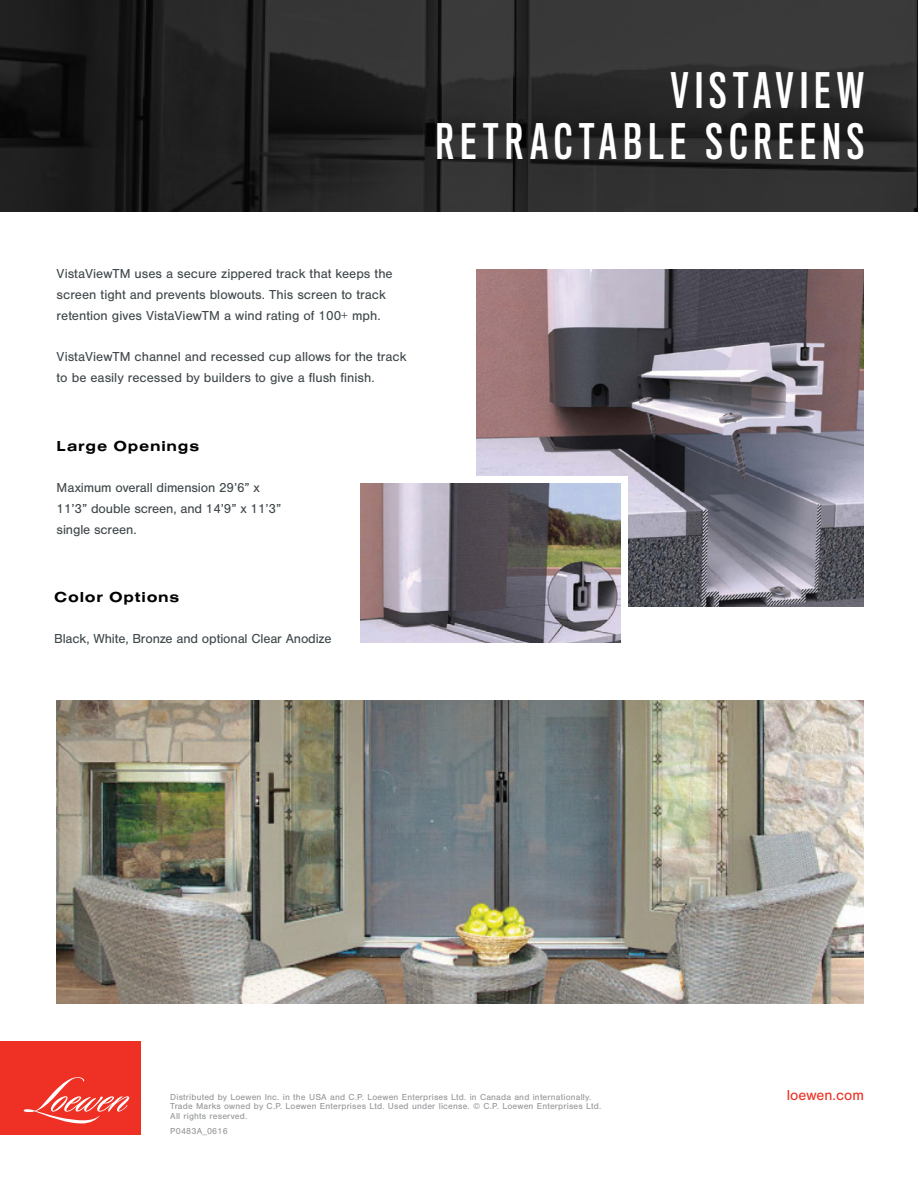
<style>
.page{position:relative;width:918px;height:1188px;background:#fff}
.page>*{position:absolute;margin:0;border:0;box-sizing:border-box;transform-origin:0 0}
.t1{font:45px/51px "Titling Gothic FB Comp Standard";letter-spacing:.145em;color:#fff;text-align:right}
.t2{font:700 15px "Nimbus San Ext";letter-spacing:.05em;color:#000}
.t3{font:15px "Nimbus San";color:#ee3124}
.t4{font:13.5px/21px "Nimbus San";color:#3f474a}
.t5{font:9px/9.8px "Nimbus San";letter-spacing:.02em;color:#939598}
</style>
<div class="page">
<div style="left:0;top:1041px;width:140px;height:94px;background:#ee3124"></div>
<svg style="left:23px;top:1077px;width:107px;height:46px"></svg>
<img style="left:476px;top:269px;width:388px;height:337px">
<img style="left:57px;top:700px;width:807px;height:304px">
<svg style="left:457px;top:477px;width:171px;height:153px"></svg>
<img style="left:361px;top:484px;width:259px;height:159px">
<img style="left:0;top:0;width:918px;height:212px">
<h1 class="t1" style="left:436px;top:67px;width:430px">VISTAVIEW<br>RETRACTABLE SCREENS</h1>
<p class="t4" style="left:57px;top:263px;width:338px">VistaViewTM uses a secure zippered track that keeps the screen tight and prevents blowouts. This screen to track retention gives VistaViewTM a wind rating of 100+ mph.</p>
<p class="t4" style="left:57px;top:347px;width:352px">VistaViewTM channel and recessed cup allows for the track to be easily recessed by builders to give a flush finish.</p>
<p class="t2" style="left:57px;top:436px;width:144px">Large Openings</p>
<p class="t4" style="left:57px;top:477px;width:226px">Maximum overall dimension 29’6” x<br>11’3” double screen, and 14’9” x 11’3” single screen.</p>
<p class="t2" style="left:54px;top:587px;width:127px">Color Options</p>
<p class="t4" style="left:54px;top:629px;width:279px">Black, White, Bronze and optional Clear Anodize</p>
<p class="t5" style="left:170px;top:1092px;width:433px">Distributed by Loewen Inc. in the USA and C.P. Loewen Enterprises Ltd. in Canada and internationally.<br>Trade Marks owned by C.P. Loewen Enterprises Ltd. Used under license. © C.P. Loewen Enterprises Ltd.<br>All rights reserved.</p>
<p class="t5" style="left:170px;top:1126px;width:59px">P0483A_0616</p>
<p class="t3" style="left:787px;top:1087px;width:79px">loewen.com</p>
</div>
